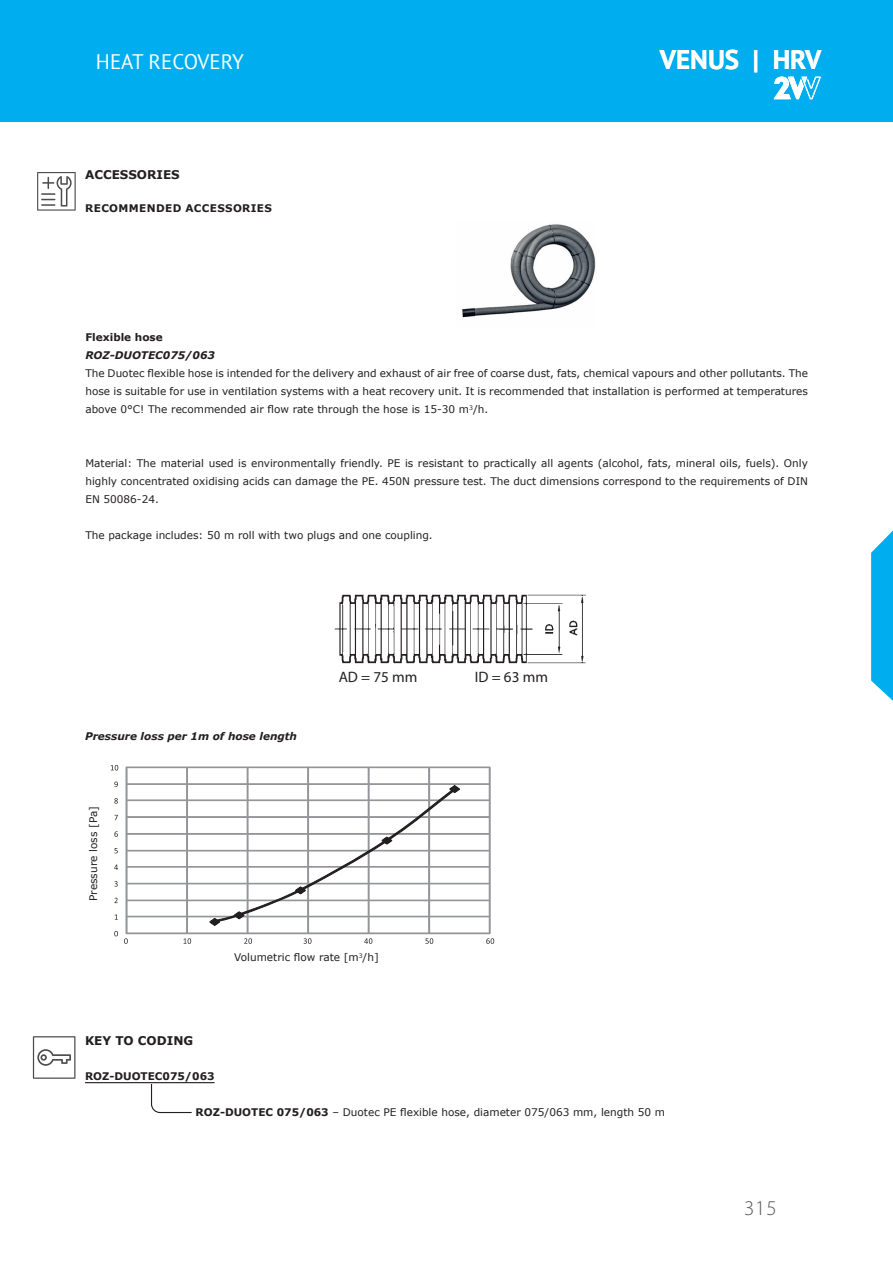
<style>
.page{position:relative;width:893px;height:1263px;background:#fff}
.page>*{position:absolute;margin:0;border:0;box-sizing:border-box;transform-origin:0 0}
.t1{font:700 27px "PT Sans";color:#fff}
.t2{font:21px "PT Sans";color:#fff}
.t3{font:300 21px "Myriad Pro";color:#57585a}
.t4{font:15.15px "Myriad Pro";color:#231f20}
.Titulek_TM{font:700 12px "Verdana";color:#231f20}
.t5{font:10.5px/18px "Verdana";color:#231f20;text-align:justify}
.t6{font:italic 700 10.5px "Verdana";color:#231f20}
.t7{font:700 10.5px "Verdana";color:#231f20}
.t8{font:700 10.5px "Verdana";letter-spacing:.035em;color:#231f20}
.s1{font-weight:700}
</style>
<div class="page">
<div style="left:0;top:0;width:893px;height:122px;background:#00aeef"></div>
<svg style="left:774px;top:76px;width:47px;height:23px"></svg>
<svg style="left:871px;top:530px;width:22px;height:171px;background:#21b8f1"></svg>
<svg style="left:335px;top:595px;width:251px;height:68px"></svg>
<div style="left:126px;top:916px;width:364px;height:1px;border:1px solid #939598"></div>
<div style="left:126px;top:900px;width:364px;height:1px;border:1px solid #939598"></div>
<div style="left:126px;top:883px;width:364px;height:1px;border:1px solid #939598"></div>
<div style="left:126px;top:866px;width:364px;height:1px;border:1px solid #939598"></div>
<div style="left:126px;top:850px;width:364px;height:1px;border:1px solid #939598"></div>
<div style="left:126px;top:833px;width:364px;height:1px;border:1px solid #939598"></div>
<div style="left:126px;top:816px;width:364px;height:2px;border:1px solid #939598"></div>
<div style="left:126px;top:799px;width:364px;height:2px;border:1px solid #939598"></div>
<div style="left:126px;top:783px;width:364px;height:2px;border:1px solid #939598"></div>
<div style="left:126px;top:767px;width:364px;height:1px;border:1px solid #939598"></div>
<div style="left:186px;top:767px;width:2px;height:167px;border:1px solid #939598"></div>
<div style="left:247px;top:767px;width:1px;height:167px;border:1px solid #939598"></div>
<div style="left:307px;top:767px;width:2px;height:167px;border:1px solid #939598"></div>
<div style="left:368px;top:767px;width:1px;height:167px;border:1px solid #939598"></div>
<div style="left:428px;top:767px;width:2px;height:167px;border:1px solid #939598"></div>
<div style="left:489px;top:767px;width:1px;height:167px;border:1px solid #939598"></div>
<div style="left:125px;top:767px;width:3px;height:167px;border:1px solid #939598"></div>
<div style="left:126px;top:932px;width:364px;height:2px;border:1px solid #939598"></div>
<svg style="left:208px;top:785px;width:253px;height:142px"></svg>
<svg style="left:114px;top:931px;width:4px;height:5px"></svg>
<svg style="left:114px;top:898px;width:4px;height:5px"></svg>
<svg style="left:114px;top:881px;width:4px;height:5px"></svg>
<svg style="left:114px;top:864px;width:4px;height:6px"></svg>
<svg style="left:114px;top:848px;width:4px;height:5px"></svg>
<svg style="left:114px;top:831px;width:4px;height:6px"></svg>
<svg style="left:114px;top:798px;width:4px;height:6px"></svg>
<svg style="left:114px;top:781px;width:4px;height:6px"></svg>
<svg style="left:111px;top:765px;width:7px;height:5px"></svg>
<svg style="left:124px;top:938px;width:4px;height:6px"></svg>
<svg style="left:184px;top:938px;width:7px;height:6px"></svg>
<svg style="left:244px;top:938px;width:8px;height:6px"></svg>
<svg style="left:304px;top:938px;width:7px;height:6px"></svg>
<svg style="left:364px;top:938px;width:8px;height:6px"></svg>
<svg style="left:425px;top:938px;width:8px;height:6px"></svg>
<svg style="left:486px;top:938px;width:8px;height:6px"></svg>
<img style="left:462px;top:224px;width:134px;height:94px">
<hr style="left:85px;top:1082px;width:130px;height:1px;background:#231f20">
<svg style="left:33px;top:1036px;width:42px;height:43px"></svg>
<svg style="left:37px;top:172px;width:39px;height:39px"></svg>
<svg style="left:150px;top:1083px;width:43px;height:31px"></svg>
<h2 class="t2" style="left:96px;top:48px;width:149px">HEAT RECOVERY</h2>
<p class="Titulek_TM" style="left:85px;top:166px;width:96px">ACCESSORIES</p>
<p class="t8" style="left:85px;top:201px;width:188px">RECOMMENDED ACCESSORIES</p>
<h1 class="t1" style="left:660px;top:41px;width:163px">VENUS | HRV</h1>
<p class="t7" style="left:85px;top:330px;width:79px">Flexible hose</p>
<p class="t6" style="left:85px;top:348px;width:131px">ROZ-DUOTEC075/063</p>
<p class="t5" style="left:85px;top:364px;width:724px">The Duotec flexible hose is intended for the delivery and exhaust of air free of coarse dust, fats, chemical vapours and other pollutants. The hose is suitable for use in ventilation systems with a heat recovery unit. It is recommended that installation is performed at temperatures above 0°C! The recommended air flow rate through the hose is 15-30 m<sup>3</sup>/h.</p>
<p class="t5" style="left:85px;top:454px;width:724px">Material: The material used is environmentally friendly. PE is resistant to practically all agents (alcohol, fats, mineral oils, fuels). Only highly concentrated oxidising acids can damage the PE. 450N pressure test. The duct dimensions correspond to the requirements of DIN EN 50086-24.</p>
<p class="t5" style="left:85px;top:526px;width:349px">The package includes: 50 m roll with two plugs and one coupling.</p>
<p class="t6" style="left:85px;top:729px;width:214px">Pressure loss per 1m of hose length</p>
<p class="t5" style="left:84px;top:901px;width:96px;rotate:-90deg">Pressure loss [Pa]</p>
<p class="t4" style="left:339px;top:668px;width:80px">AD = 75 mm</p>
<p class="t4" style="left:475px;top:668px;width:75px">ID = 63 mm</p>
<p class="t5" style="left:234px;top:948px;width:146px">Volumetric flow rate [m<sup>3</sup>/h]</p>
<p class="Titulek_TM" style="left:85px;top:1032px;width:110px">KEY TO CODING</p>
<p class="t7" style="left:85px;top:1068px;width:131px">ROZ-DUOTEC075/063</p>
<p class="t5" style="left:196px;top:1103px;width:471px"><span class="s1">ROZ-DUOTEC 075/063</span> – Duotec PE flexible hose, diameter 075/063 mm, length 50 m</p>
<h2 class="t3" style="left:744px;top:1195px;width:34px">315</h2>
</div>
